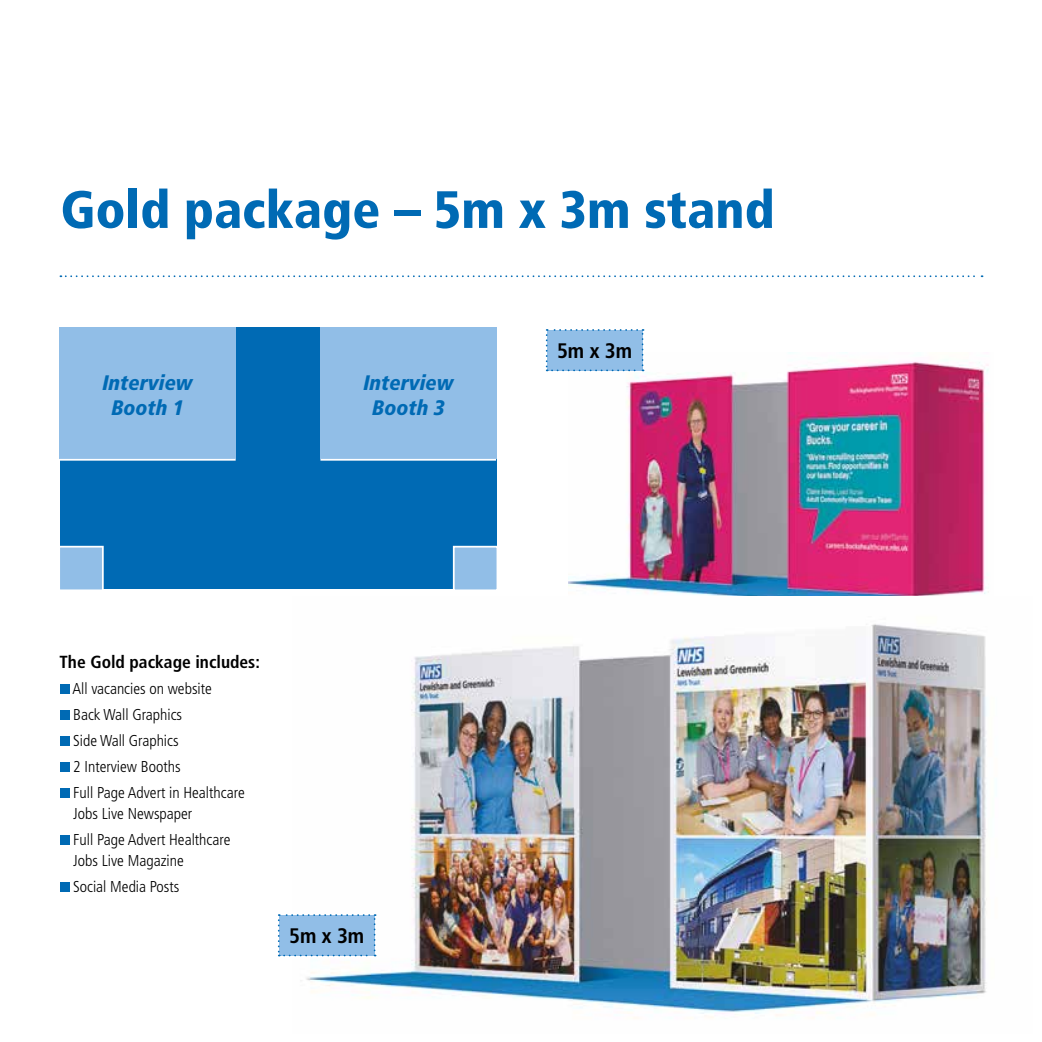
<style>
.page{position:relative;width:1042px;height:1042px;background:#fff}
.page>*{position:absolute;margin:0;border:0;box-sizing:border-box;transform-origin:0 0}
.t1{font:900 condensed 52.5px "Frutiger LT Pro";color:#006ab4}
.t2{font:italic 900 condensed 21px/24.5px "Frutiger LT Pro";color:#006ab4;text-align:center}
.t3{font:700 condensed 21px "Frutiger LT Pro";color:#000}
.t4{font:700 condensed 17.5px "Frutiger LT Pro";color:#000}
.t5{font:300 condensed 15.75px/25.9px "Frutiger LT Pro";color:#000}
</style>
<div class="page">
<svg style="left:60px;top:275px;width:922px;height:2px"></svg>
<img style="left:568px;top:352px;width:421px;height:244px">
<img style="left:294px;top:624px;width:693px;height:395px">
<svg style="left:546px;top:329px;width:97px;height:42px;background:#8fbde6"></svg>
<svg style="left:278px;top:914px;width:98px;height:42px;background:#90bde6"></svg>
<div style="left:60px;top:327px;width:436px;height:262px;background:#006ab4"></div>
<div style="left:320px;top:327px;width:176px;height:132px;background:#91bee7"></div>
<hr style="left:320px;top:459px;width:176px;height:2px;background:#fff">
<div style="left:60px;top:327px;width:176px;height:132px;background:#91bee7"></div>
<hr style="left:60px;top:459px;width:176px;height:2px;background:#fff">
<svg style="left:60px;top:545px;width:44px;height:45px;background:#97c1e7"></svg>
<svg style="left:452px;top:545px;width:45px;height:45px;background:#96c1e7"></svg>
<div style="left:60px;top:684px;width:9px;height:10px;background:#006ab4"></div>
<div style="left:60px;top:710px;width:9px;height:10px;background:#006ab4"></div>
<div style="left:60px;top:736px;width:9px;height:10px;background:#006ab4"></div>
<div style="left:60px;top:762px;width:9px;height:10px;background:#006ab4"></div>
<div style="left:60px;top:788px;width:9px;height:10px;background:#006ab4"></div>
<div style="left:60px;top:835px;width:9px;height:10px;background:#006ab4"></div>
<div style="left:60px;top:882px;width:9px;height:10px;background:#006ab4"></div>
<h1 class="t1" style="left:60px;top:178px;width:716px">Gold package – 5m x 3m stand</h1>
<h2 class="t2" style="left:103px;top:371px;width:92px">Interview<br>Booth 1</h2>
<h2 class="t2" style="left:364px;top:371px;width:92px">Interview<br>Booth 3</h2>
<p class="t4" style="left:60px;top:651px;width:202px">The Gold package includes:</p>
<p class="t5" style="left:72px;top:676px;width:174px">All vacancies on website<br>Back Wall Graphics<br>Side Wall Graphics<br>2 Interview Booths<br>Full Page Advert in Healthcare</p>
<p class="t5" style="left:73px;top:801px;width:159px">Jobs Live Newspaper<br>Full Page Advert Healthcare</p>
<p class="t5" style="left:73px;top:847px;width:112px">Jobs Live Magazine<br>Social Media Posts</p>
<h2 class="t3" style="left:289px;top:923px;width:77px">5m x 3m</h2>
<h2 class="t3" style="left:557px;top:338px;width:77px">5m x 3m</h2>
</div>
